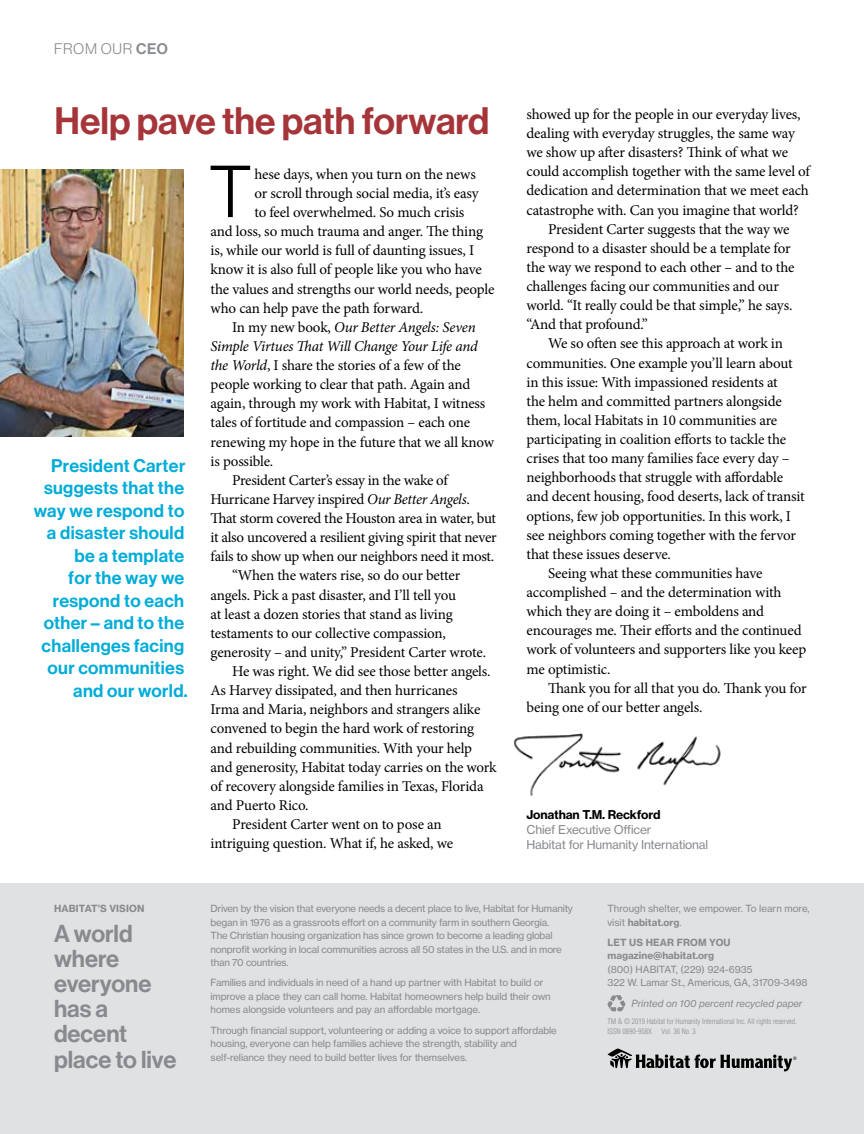
<style>
.page{position:relative;width:864px;height:1134px;background:#fff}
.page>*{position:absolute;margin:0;border:0;box-sizing:border-box;transform-origin:0 0}
.t1{font:71.85px "N Haas Grotesk DS Pro 45 Lt";color:#000}
.t2{font:37.5px "N Haas Grotesk DS Pro 65 Md";color:#a6353a}
.t3{font:24px/25.2px "N Haas Grotesk DS Pro 65 Md";color:#878a8e}
.t4{font:18px/22.5px "N Haas Grotesk DS Pro 65 Md";letter-spacing:.02em;color:#00acd8;text-align:right}
.t5{font:15px "Minion Pro";letter-spacing:-.015em;color:#000}
.t6{font:italic 15px "Minion Pro";letter-spacing:-.02em;color:#000}
.t7{font:15px "N Haas Grotesk DS Pro 45 Lt";letter-spacing:.05em;color:#878a8e}
.t8{font:12px/15px "N Haas Grotesk TX Pro 55 Rg";letter-spacing:-.015em;color:#878a8e}
.t9{font:12px "N Haas Grotesk TX Pro 75 Bd";letter-spacing:-.015em;color:#000}
.t10{font:9.75px/13.5px "N Haas Grotesk TX Pro 55 Rg";letter-spacing:-.01em;color:#878a8e}
.t11{font:9.75px/20.2px "N Haas Grotesk TX Pro 75 Bd";color:#878a8e}
.t12{font:9.75px "N Haas Grotesk TX Pro 56 It";color:#878a8e}
.t13{font:300 condensed 7.5px/10.5px "Helvetica LT Std";color:#878a8e}
.s1{font-family:"N Haas Grotesk DS Pro 65 Md"}
.s2{font-style:normal}
.s3{font-style:italic}
.s4{font-family:"N Haas Grotesk TX Pro 55 Rg"}
</style>
<div class="page">
<img style="left:0;top:170px;width:184px;height:267px">
<div style="left:0;top:884px;width:864px;height:250px;background:#dfe1e2"></div>
<svg style="left:607px;top:995px;width:19px;height:17px"></svg>
<svg style="left:608px;top:1048px;width:188px;height:23px"></svg>
<img style="left:514px;top:733px;width:207px;height:63px">
<p class="t7" style="left:54px;top:40px;width:116px">FROM OUR <span class="s1">CEO</span></p>
<h2 class="t2" style="left:55px;top:99px;width:436px">Help pave the path forward</h2>
<p class="t4" style="left:34px;top:455px;width:156px">President Carter suggests that the way we respond to a disaster should be a template<br>for the way we respond to each other – and to the challenges facing our communities and our world.</p>
<h1 class="t1" style="left:209px;top:151px;width:44px">T</h1>
<p class="t5" style="left:254px;top:164px;width:223px">hese days, when you turn on the news</p>
<p class="t5" style="left:254px;top:183px;width:226px">or scroll through social media, it’s easy</p>
<p class="t5" style="left:254px;top:202px;width:212px">to feel overwhelmed. So much crisis</p>
<p class="t5" style="left:211px;top:221px;width:274px">and loss, so much trauma and anger. The thing</p>
<p class="t5" style="left:211px;top:241px;width:265px">is, while our world is full of daunting issues, I</p>
<p class="t5" style="left:211px;top:260px;width:273px">know it is also full of people like you who have</p>
<p class="t5" style="left:211px;top:279px;width:285px">the values and strengths our world needs, people</p>
<p class="t5" style="left:211px;top:298px;width:214px">who can help pave the path forward.</p>
<p class="t6" style="left:232px;top:317px;width:245px"><span class="s2">In my new book,</span> Our Better Angels: Seven</p>
<p class="t6" style="left:211px;top:336px;width:269px">Simple Virtues That Will Change Your Life and</p>
<p class="t5" style="left:211px;top:355px;width:252px"><span class="s3">the World</span>, I share the stories of a few of the</p>
<p class="t5" style="left:211px;top:374px;width:261px">people working to clear that path. Again and</p>
<p class="t5" style="left:211px;top:394px;width:276px">again, through my work with Habitat, I witness</p>
<p class="t5" style="left:211px;top:413px;width:261px">tales of fortitude and compassion – each one</p>
<p class="t5" style="left:211px;top:432px;width:285px">renewing my hope in the future that we all know</p>
<p class="t5" style="left:211px;top:451px;width:64px">is possible.</p>
<p class="t5" style="left:232px;top:470px;width:217px">President Carter’s essay in the wake of</p>
<p class="t5" style="left:211px;top:489px;width:261px">Hurricane Harvey inspired <span class="s3">Our Better Angels</span>.</p>
<p class="t5" style="left:211px;top:508px;width:287px">That storm covered the Houston area in water, but</p>
<p class="t5" style="left:211px;top:527px;width:288px">it also uncovered a resilient giving spirit that never</p>
<p class="t5" style="left:211px;top:547px;width:285px">fails to show up when our neighbors need it most.</p>
<p class="t5" style="left:232px;top:566px;width:230px">“When the waters rise, so do our better</p>
<p class="t5" style="left:211px;top:585px;width:247px">angels. Pick a past disaster, and I’ll tell you</p>
<p class="t5" style="left:211px;top:604px;width:244px">at least a dozen stories that stand as living</p>
<p class="t5" style="left:211px;top:623px;width:237px">testaments to our collective compassion,</p>
<p class="t5" style="left:211px;top:642px;width:277px">generosity – and unity,” President Carter wrote.</p>
<p class="t5" style="left:232px;top:661px;width:260px">He was right. We did see those better angels.</p>
<p class="t5" style="left:211px;top:680px;width:249px">As Harvey dissipated, and then hurricanes</p>
<p class="t5" style="left:211px;top:700px;width:271px">Irma and Maria, neighbors and strangers alike</p>
<p class="t5" style="left:211px;top:719px;width:265px">convened to begin the hard work of restoring</p>
<p class="t5" style="left:211px;top:738px;width:263px">and rebuilding communities. With your help</p>
<p class="t5" style="left:211px;top:757px;width:288px">and generosity, Habitat today carries on the work</p>
<p class="t5" style="left:211px;top:776px;width:275px">of recovery alongside families in Texas, Florida</p>
<p class="t5" style="left:211px;top:795px;width:100px">and Puerto Rico.</p>
<p class="t5" style="left:232px;top:814px;width:211px">President Carter went on to pose an</p>
<p class="t5" style="left:211px;top:833px;width:244px">intriguing question. What if, he asked, we</p>
<p class="t5" style="left:526px;top:104px;width:276px">showed up for the people in our everyday lives,</p>
<p class="t5" style="left:526px;top:123px;width:270px">dealing with everyday struggles, the same way</p>
<p class="t5" style="left:526px;top:142px;width:263px">we show up after disasters? Think of what we</p>
<p class="t5" style="left:526px;top:161px;width:285px">could accomplish together with the same level of</p>
<p class="t5" style="left:526px;top:181px;width:284px">dedication and determination that we meet each</p>
<p class="t5" style="left:526px;top:200px;width:274px">catastrophe with. Can you imagine that world?</p>
<p class="t5" style="left:548px;top:219px;width:243px">President Carter suggests that the way we</p>
<p class="t5" style="left:526px;top:238px;width:266px">respond to a disaster should be a template for</p>
<p class="t5" style="left:526px;top:257px;width:270px">the way we respond to each other – and to the</p>
<p class="t5" style="left:526px;top:276px;width:254px">challenges facing our communities and our</p>
<p class="t5" style="left:526px;top:295px;width:267px">world. “It really could be that simple,” he says.</p>
<p class="t5" style="left:526px;top:314px;width:123px">“And that profound.”</p>
<p class="t5" style="left:548px;top:334px;width:236px">We so often see this approach at work in</p>
<p class="t5" style="left:526px;top:353px;width:268px">communities. One example you’ll learn about</p>
<p class="t5" style="left:526px;top:372px;width:253px">in this issue: With impassioned residents at</p>
<p class="t5" style="left:526px;top:391px;width:257px">the helm and committed partners alongside</p>
<p class="t5" style="left:526px;top:410px;width:252px">them, local Habitats in 10 communities are</p>
<p class="t5" style="left:526px;top:429px;width:261px">participating in coalition efforts to tackle the</p>
<p class="t5" style="left:526px;top:448px;width:265px">crises that too many families face every day –</p>
<p class="t5" style="left:526px;top:467px;width:258px">neighborhoods that struggle with affordable</p>
<p class="t5" style="left:526px;top:487px;width:280px">and decent housing, food deserts, lack of transit</p>
<p class="t5" style="left:526px;top:506px;width:266px">options, few job opportunities. In this work, I</p>
<p class="t5" style="left:526px;top:525px;width:271px">see neighbors coming together with the fervor</p>
<p class="t5" style="left:526px;top:544px;width:146px">that these issues deserve.</p>
<p class="t5" style="left:548px;top:563px;width:216px">Seeing what these communities have</p>
<p class="t5" style="left:526px;top:582px;width:257px">accomplished – and the determination with</p>
<p class="t5" style="left:526px;top:601px;width:239px">which they are doing it – emboldens and</p>
<p class="t5" style="left:526px;top:620px;width:277px">encourages me. Their efforts and the continued</p>
<p class="t5" style="left:526px;top:640px;width:281px">work of volunteers and supporters like you keep</p>
<p class="t5" style="left:526px;top:659px;width:86px">me optimistic.</p>
<p class="t5" style="left:548px;top:678px;width:260px">Thank you for all that you do. Thank you for</p>
<p class="t5" style="left:526px;top:697px;width:178px">being one of our better angels.</p>
<p class="t9" style="left:526px;top:807px;width:135px">Jonathan T.M. Reckford</p>
<p class="t8" style="left:526px;top:822px;width:183px">Chief Executive Officer<br>Habitat for Humanity International</p>
<p class="t11" style="left:54px;top:898px;width:92px">HABITAT’S VISION</p>
<h3 class="t3" style="left:54px;top:921px;width:124px">A world where everyone has a decent place to live</h3>
<p class="t10" style="left:211px;top:902px;width:364px">Driven by the vision that everyone needs a decent place to live, Habitat for Humanity began in 1976 as a grassroots effort on a community farm in southern Georgia.<br>The Christian housing organization has since grown to become a leading global nonprofit working in local communities across all 50 states in the U.S. and in more than 70 countries.</p>
<p class="t10" style="left:211px;top:976px;width:342px">Families and individuals in need of a hand up partner with Habitat to build or improve a place they can call home. Habitat homeowners help build their own homes alongside volunteers and pay an affordable mortgage.</p>
<p class="t10" style="left:211px;top:1023px;width:348px">Through financial support, volunteering or adding a voice to support affordable housing, everyone can help families achieve the strength, stability and self-reliance they need to build better lives for themselves.</p>
<p class="t10" style="left:608px;top:902px;width:204px">Through shelter, we empower. To learn more,</p>
<p class="t11" style="left:608px;top:912px;width:125px"><span class="s4">visit</span> habitat.org<span class="s4">.<br></span>LET US HEAR FROM YOU</p>
<p class="t11" style="left:608px;top:946px;width:108px">magazine@habitat.org</p>
<p class="t10" style="left:608px;top:963px;width:202px">(800) HABITAT, (229) 924-6935<br>322 W. Lamar St., Americus, GA, 31709-3498</p>
<p class="t12" style="left:632px;top:997px;width:173px">Printed on 100 percent recycled paper</p>
<p class="t13" style="left:608px;top:1016px;width:191px">TM &amp; © 2019 Habitat for Humanity International Inc. All rights reserved.<br>ISSN 0890-958X</p>
<p class="t13" style="left:662px;top:1026px;width:36px">Vol. 36 No. 3</p>
</div>
